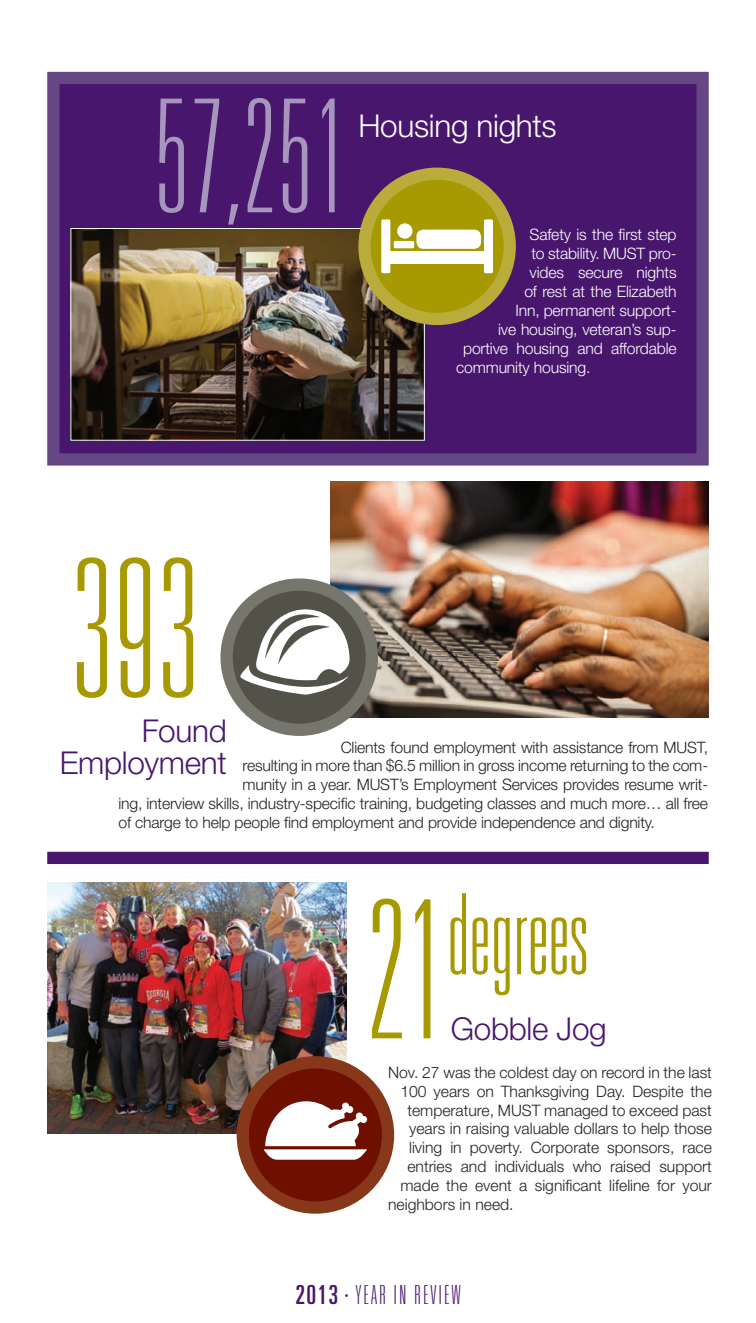
<style>
.page{position:relative;width:756px;height:1323px;background:#fff}
.page>*{position:absolute;margin:0;border:0;box-sizing:border-box;transform-origin:0 0}
.t1{font:100 ultra-condensed 192.5px "Univers";color:#a79901}
.t2{font:100 ultra-condensed 157.5px "Univers";color:#a695bc}
.t3{font:100 ultra-condensed 112.17px "Univers";color:#a79901}
.Aarticle_Copy{font:300 31.5px/31.5px "Helvetica Neue";letter-spacing:-.01em;color:#48166d;text-align:right}
.Aarticle_Copy-2{font:300 31.5px "Helvetica Neue";letter-spacing:-.01em;color:#fff}
.t4{font:100 ultra-condensed 26.25px "Univers";letter-spacing:.1em;color:#48166d}
.Aarticle_Copy-3{font:300 15.75px "Helvetica Neue";letter-spacing:-.01em;color:#231f20}
.Aarticle_Copy-4{font:300 15.75px "Helvetica Neue";letter-spacing:-.01em;color:#fff}
.s1{font-size:192.5px}
.s2{font-weight:400}
</style>
<div class="page">
<div style="left:47px;top:72px;width:662px;height:394px;background:#48166d;border:12px solid #664786"></div>
<img style="left:331px;top:481px;width:378px;height:237px">
<svg style="left:227px;top:585px;width:145px;height:145px;background:#5b5a51"></svg>
<div style="left:220px;top:578px;width:158px;height:158px;border:12px solid #77766c;border-radius:50%"></div>
<img style="left:47px;top:882px;width:299px;height:252px">
<img style="left:72px;top:230px;width:351px;height:209px">
<div style="left:70px;top:228px;width:355px;height:213px;border:1px solid #fff"></div>
<div style="left:47px;top:852px;width:662px;height:12px;background:#48166d"></div>
<svg style="left:365px;top:174px;width:145px;height:145px;background:#aa9c0c"></svg>
<div style="left:358px;top:168px;width:158px;height:157px;border:12px solid #b9ac3b;border-radius:50%"></div>
<div style="left:416px;top:230px;width:65px;height:19px;background:#fff;border-radius:7px"></div>
<div style="left:381px;top:219px;width:9px;height:54px;background:#fff;border-radius:2px"></div>
<div style="left:484px;top:219px;width:9px;height:54px;background:#fff;border-radius:2px"></div>
<div style="left:386px;top:252px;width:102px;height:12px;background:#fff"></div>
<div style="left:394px;top:241px;width:20px;height:7px;background:#fff;border-radius:2px"></div>
<div style="left:397px;top:223px;width:15px;height:16px;background:#fff;border-radius:50%"></div>
<svg style="left:243px;top:1062px;width:145px;height:146px;background:#731604"></svg>
<div style="left:237px;top:1056px;width:157px;height:158px;border:12px solid #88381a;border-radius:50%"></div>
<svg style="left:264px;top:1101px;width:103px;height:59px"></svg>
<svg style="left:239px;top:592px;width:111px;height:103px"></svg>
<p class="t2" style="left:154px;top:76px;width:196px">57,251</p>
<p class="Aarticle_Copy-2" style="left:358px;top:106px;width:200px">Housing nights</p>
<p class="Aarticle_Copy-4" style="left:530px;top:225px;width:149px">Safety is the first step</p>
<p class="Aarticle_Copy-4" style="left:531px;top:244px;width:147px">to stability. MUST pro-</p>
<p class="Aarticle_Copy-4" style="left:530px;top:263px;width:149px">vides secure nights</p>
<p class="Aarticle_Copy-4" style="left:524px;top:282px;width:154px">of rest at the Elizabeth</p>
<p class="Aarticle_Copy-4" style="left:516px;top:301px;width:162px">Inn, permanent support-</p>
<p class="Aarticle_Copy-4" style="left:498px;top:320px;width:180px">ive housing, veteran’s sup-</p>
<p class="Aarticle_Copy-4" style="left:463px;top:339px;width:215px">portive housing and affordable</p>
<p class="Aarticle_Copy-4" style="left:456px;top:358px;width:136px">community housing.</p>
<p class="t1" style="left:70px;top:531px;width:131px">393</p>
<p class="Aarticle_Copy" style="left:60px;top:715px;width:168px">Found<br>Employment</p>
<p class="Aarticle_Copy-3" style="left:341px;top:737px;width:369px">Clients found employment with assistance from MUST,</p>
<p class="Aarticle_Copy-3" style="left:243px;top:756px;width:467px">resulting in more than $6.5 million in gross income returning to the com-</p>
<p class="Aarticle_Copy-3" style="left:243px;top:775px;width:467px">munity in a year. MUST’s Employment Services provides resume writ-</p>
<p class="Aarticle_Copy-3" style="left:118px;top:794px;width:591px">ing, interview skills, industry-specific training, budgeting classes and much more… all free</p>
<p class="Aarticle_Copy-3" style="left:118px;top:813px;width:538px">of charge to help people find employment and provide independence and dignity.</p>
<p class="t3" style="left:365px;top:877px;width:224px"><span class="s1">21</span>degrees</p>
<p class="Aarticle_Copy" style="left:451px;top:1012px;width:157px">Gobble Jog</p>
<p class="Aarticle_Copy-3" style="left:388px;top:1063px;width:325px">Nov. 27 was the coldest day on record in the last</p>
<p class="Aarticle_Copy-3" style="left:400px;top:1081px;width:313px">100 years on Thanksgiving Day. Despite the</p>
<p class="Aarticle_Copy-3" style="left:407px;top:1100px;width:306px">temperature, MUST managed to exceed past</p>
<p class="Aarticle_Copy-3" style="left:409px;top:1119px;width:304px">years in raising valuable dollars to help those</p>
<p class="Aarticle_Copy-3" style="left:409px;top:1138px;width:304px">living in poverty. Corporate sponsors, race</p>
<p class="Aarticle_Copy-3" style="left:407px;top:1157px;width:306px">entries and individuals who raised support</p>
<p class="Aarticle_Copy-3" style="left:400px;top:1176px;width:313px">made the event a significant lifeline for your</p>
<p class="Aarticle_Copy-3" style="left:388px;top:1195px;width:127px">neighbors in need.</p>
<p class="t4" style="left:295px;top:1281px;width:167px"><span class="s2">2013</span> · YEAR IN REVIEW</p>
</div>
